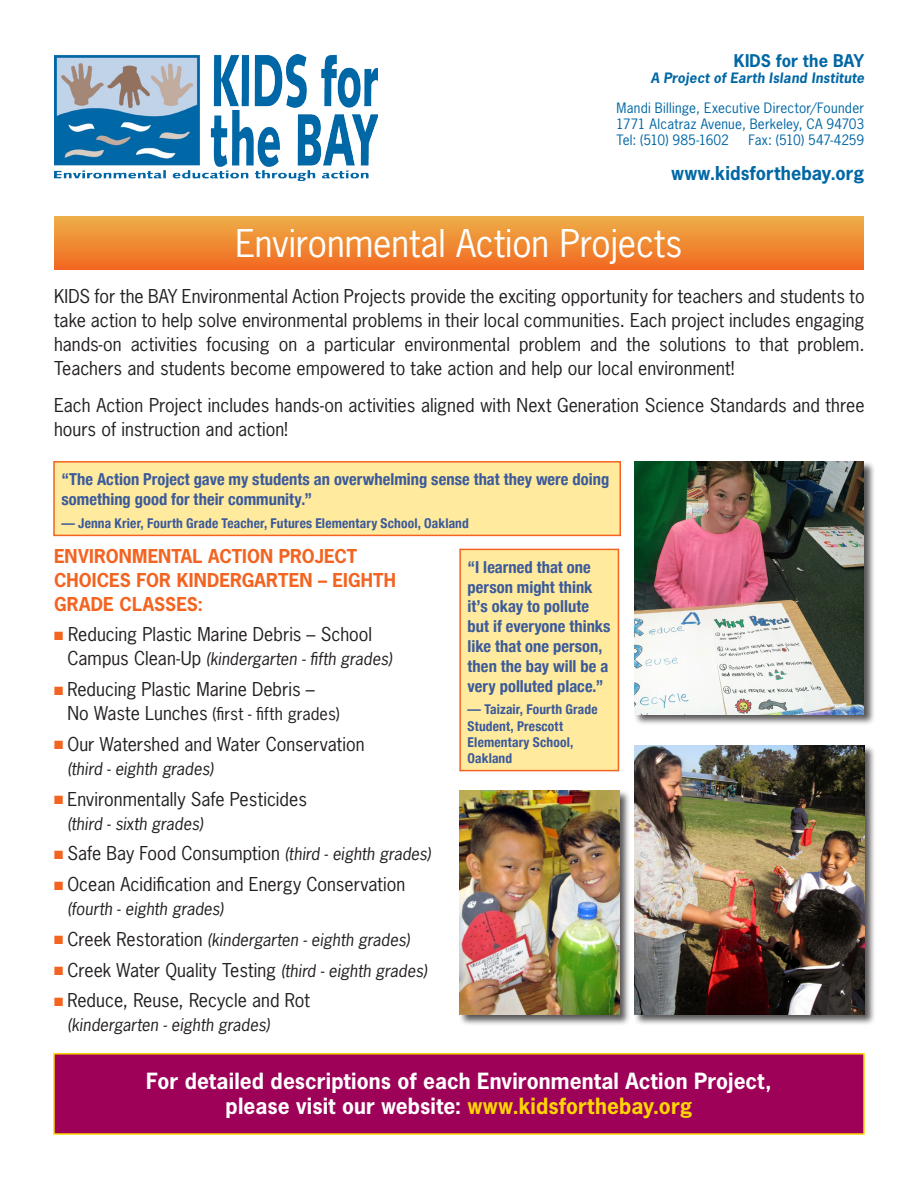
<style>
.page{position:relative;width:918px;height:1188px;background:#fff}
.page>*{position:absolute;margin:0;border:0;box-sizing:border-box;transform-origin:0 0}
.t1{font:36px "News Gothic Std";color:#fff}
.t2{font:700 21px/25.2px "News Gothic Std";letter-spacing:.005em;color:#fff;text-align:center}
.t3{font:18px/24px "News Gothic Std";color:#231f20;text-align:justify}
.t4{font:700 18px/24px "News Gothic Std";letter-spacing:.005em;color:#f36421}
.t5{font:700 18px "News Gothic Std";letter-spacing:.005em;color:#0067a5}
.t6{font:700 condensed 16.5px/19.8px "Helvetica Neue";color:#3b5a9a}
.t7{font:italic 16.5px "News Gothic Std";letter-spacing:.005em;color:#231f20}
.t8{font:16.5px "News Gothic Std";letter-spacing:.005em;color:#231f20}
.t9{font:700 16.5px "News Gothic Std";letter-spacing:.01em;color:#0067a5}
.t10{font:700 condensed 13.5px/16.2px "Helvetica Neue";letter-spacing:.01em;color:#3b5a9a}
.t11{font:13.5px "News Gothic Std";letter-spacing:.015em;color:#0067a5}
.t12{font:italic 700 13.5px "News Gothic Std";letter-spacing:.02em;color:#0067a5}
.t13{font:13.5px "News Gothic Std";letter-spacing:-.01em;color:#0067a5}
.t14{font:13.5px "News Gothic Std";letter-spacing:-.02em;color:#0067a5}
.s1{color:#f36421}
.s2{font-style:normal;font-size:18px}
.s3{font-size:18px}
.s4{font-style:italic;font-size:16.5px}
.s5{color:#fed503}
</style>
<div class="page">
<div style="left:634px;top:460px;width:242px;height:266px;background:#231f20;opacity:.75"></div>
<img style="left:634px;top:461px;width:230px;height:253px">
<img style="left:54px;top:54px;width:324px;height:127px">
<div style="left:54px;top:216px;width:810px;height:54px;background:linear-gradient(to bottom,#eeaf49,#f26821)"></div>
<div style="left:53px;top:1053px;width:812px;height:82px;background:#9d0158;border:2px solid #fed503"></div>
<div style="left:54px;top:462px;width:566px;height:73px;background:#ffea9e"></div>
<div style="left:53px;top:461px;width:568px;height:75px;border:2px solid #f36421"></div>
<div style="left:460px;top:549px;width:158px;height:222px;background:#ffea9e"></div>
<div style="left:459px;top:549px;width:160px;height:222px;border:2px solid #f36421"></div>
<div style="left:634px;top:744px;width:242px;height:282px;background:#231f20;opacity:.75"></div>
<img style="left:634px;top:745px;width:231px;height:269px">
<div style="left:459px;top:789px;width:172px;height:237px;background:#231f20;opacity:.75"></div>
<img style="left:459px;top:790px;width:160px;height:224px">
<p class="t9" style="left:734px;top:50px;width:132px">KIDS for the BAY</p>
<p class="t12" style="left:651px;top:69px;width:215px">A Project of Earth Island Institute</p>
<p class="t11" style="left:617px;top:99px;width:249px">Mandi Billinge, Executive Director/Founder</p>
<p class="t11" style="left:616px;top:115px;width:250px">1771 Alcatraz Avenue, Berkeley, CA 94703</p>
<p class="t13" style="left:616px;top:132px;width:114px">Tel: (510) 985-1602</p>
<p class="t14" style="left:748px;top:132px;width:117px">Fax: (510) 547-4259</p>
<p class="t5" style="left:672px;top:162px;width:194px">www.kidsforthebay.org</p>
<p class="t1" style="left:235px;top:220px;width:449px">Environmental Action Projects</p>
<p class="t3" style="left:54px;top:284px;width:812px">KIDS for the BAY Environmental Action Projects provide the exciting opportunity for teachers and students to take action to help solve environmental problems in their local communities. Each project includes engaging hands-on activities focusing on a particular environmental problem and the solutions to that problem.<br>Teachers and students become empowered to take action and help our local environment!</p>
<p class="t3" style="left:54px;top:394px;width:812px">Each Action Project includes hands-on activities aligned with Next Generation Science Standards and three hours of instruction and action!</p>
<p class="t6" style="left:62px;top:468px;width:549px">“The Action Project gave my students an overwhelming sense that they were doing something good for their community.”</p>
<p class="t10" style="left:62px;top:514px;width:409px">— Jenna Krier, Fourth Grade Teacher, Futures Elementary School, Oakland</p>
<p class="t4" style="left:54px;top:544px;width:343px">ENVIRONMENTAL ACTION PROJECT<br>CHOICES FOR KINDERGARTEN – EIGHTH<br>GRADE CLASSES:</p>
<p class="t3" style="left:54px;top:622px;width:320px"><span class="s1">■</span> Reducing Plastic Marine Debris – School</p>
<p class="t7" style="left:68px;top:649px;width:326px"><span class="s2">Campus Clean-Up</span> (kindergarten - fifth grades)</p>
<p class="t3" style="left:54px;top:677px;width:262px"><span class="s1">■</span> Reducing Plastic Marine Debris –</p>
<p class="t8" style="left:68px;top:703px;width:274px"><span class="s3">No Waste Lunches</span> (first - fifth grades)</p>
<p class="t3" style="left:54px;top:732px;width:312px"><span class="s1">■</span> Our Watershed and Water Conservation</p>
<p class="t7" style="left:68px;top:758px;width:148px">(third - eighth grades)</p>
<p class="t3" style="left:54px;top:787px;width:255px"><span class="s1">■</span> Environmentally Safe Pesticides</p>
<p class="t7" style="left:68px;top:813px;width:137px">(third - sixth grades)</p>
<p class="t3" style="left:54px;top:841px;width:378px"><span class="s1">■</span> Safe Bay Food Consumption <span class="s4">(third - eighth grades)</span></p>
<p class="t3" style="left:54px;top:872px;width:353px"><span class="s1">■</span> Ocean Acidification and Energy Conservation</p>
<p class="t7" style="left:68px;top:898px;width:158px">(fourth - eighth grades)</p>
<p class="t7" style="left:54px;top:929px;width:357px"><span class="s1">■</span> <span class="s2">Creek Restoration</span> (kindergarten - eighth grades)</p>
<p class="t3" style="left:54px;top:958px;width:375px"><span class="s1">■</span> Creek Water Quality Testing <span class="s4">(third - eighth grades)</span></p>
<p class="t3" style="left:54px;top:988px;width:257px"><span class="s1">■</span> Reduce, Reuse, Recycle and Rot</p>
<p class="t7" style="left:68px;top:1015px;width:204px">(kindergarten - eighth grades)</p>
<p class="t6" style="left:468px;top:556px;width:144px">“I learned that one person might think it’s okay to pollute but if everyone thinks like that one person, then the bay will be a very polluted place.”</p>
<p class="t10" style="left:468px;top:701px;width:131px">— Taizair, Fourth Grade<br>Student, Prescott<br>Elementary School,<br>Oakland</p>
<p class="t2" style="left:146px;top:1068px;width:627px">For detailed descriptions of each Environmental Action Project, please visit our website: <span class="s5">www.kidsforthebay.org</span></p>
</div>
